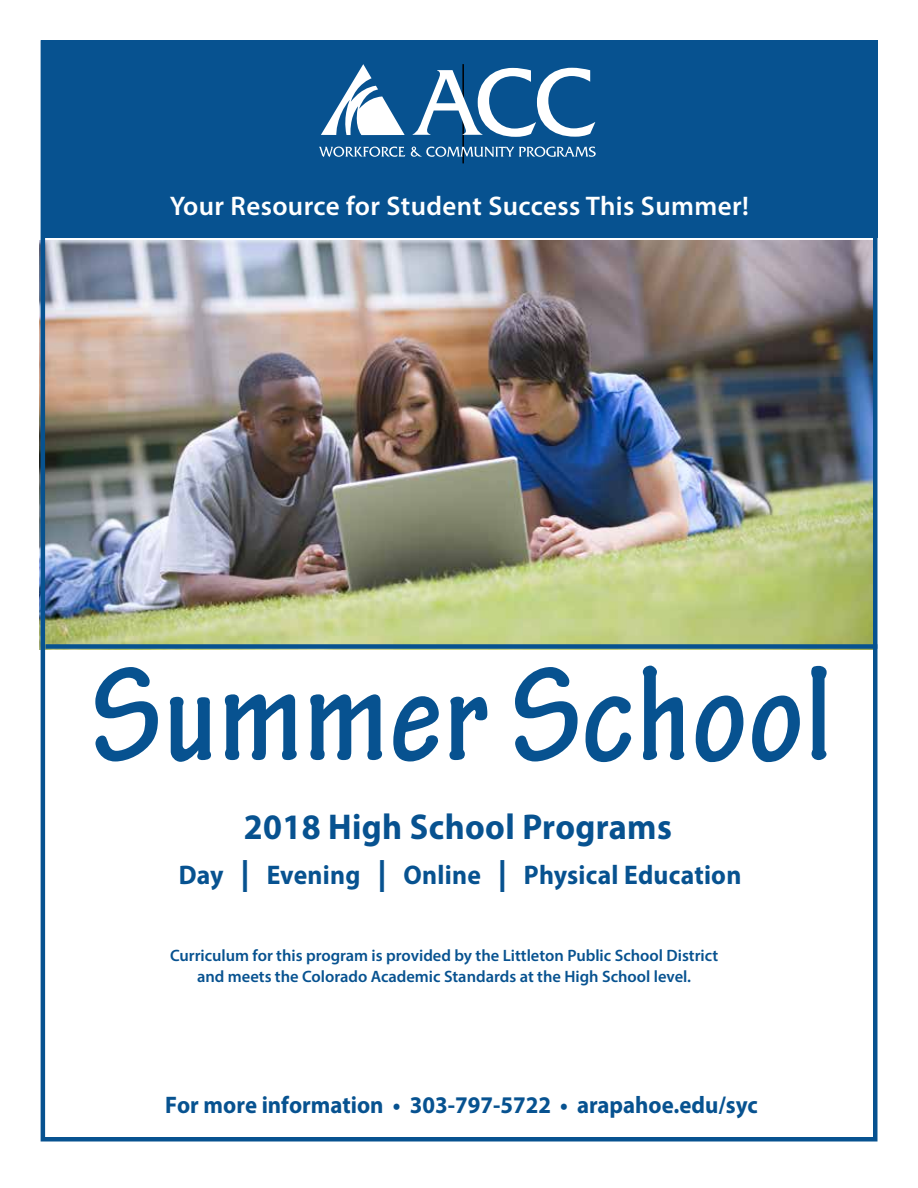
<style>
.page{position:relative;width:918px;height:1188px;background:#fff}
.page>*{position:absolute;margin:0;border:0;box-sizing:border-box;transform-origin:0 0}
.t1{font:700 condensed 142.5px "Tekton Pro";letter-spacing:.01em;color:#075290}
.t2{font:700 36px "Myriad Pro";letter-spacing:.01em;color:#075290;scale:.95 1}
.t3{font:600 27px "Myriad Pro";letter-spacing:.015em;color:#fff}
.t4{font:700 27px "Myriad Pro";letter-spacing:.01em;color:#075290;scale:.95 1}
.t5{font:700 24px "Myriad Pro";color:#075290;scale:.95 1}
.t6{font:600 16.5px/21px "Myriad Pro";color:#075290;text-align:center}
.s1{font-weight:400;font-size:45px}
</style>
<div class="page">
<img style="left:40px;top:241px;width:833px;height:408px">
<div style="left:41px;top:40px;width:837px;height:198px;background:#075290"></div>
<hr style="left:462px;top:64px;width:2px;height:99px;background:#000">
<div style="left:41px;top:40px;width:837px;height:1102px;border:4px solid #075290"></div>
<div style="left:46px;top:644px;width:831px;height:5px;background:#075290"></div>
<svg style="left:413px;top:68px;width:182px;height:69px"></svg>
<svg style="left:321px;top:64px;width:84px;height:71px"></svg>
<svg style="left:319px;top:146px;width:86px;height:11px"></svg>
<svg style="left:411px;top:146px;width:185px;height:11px"></svg>
<h3 class="t3" style="left:170px;top:188px;width:581px">Your Resource for Student Success This Summer!</h3>
<h1 class="t1" style="left:91px;top:632px;width:743px">Summer School</h1>
<h2 class="t2" style="left:244px;top:804px;width:452px">2018 High School Programs</h2>
<h3 class="t4" style="left:179px;top:858px;width:594px">Day <span class="s1">l</span> Evening <span class="s1">l</span> Online <span class="s1">l</span> Physical Education</h3>
<p class="t6" style="left:170px;top:945px;width:550px">Curriculum for this program is provided by the Littleton Public School District and meets the Colorado Academic Standards at the High School level.</p>
<h3 class="t5" style="left:165px;top:1089px;width:625px">For more information • 303-797-5722 • arapahoe.edu/syc</h3>
</div>
